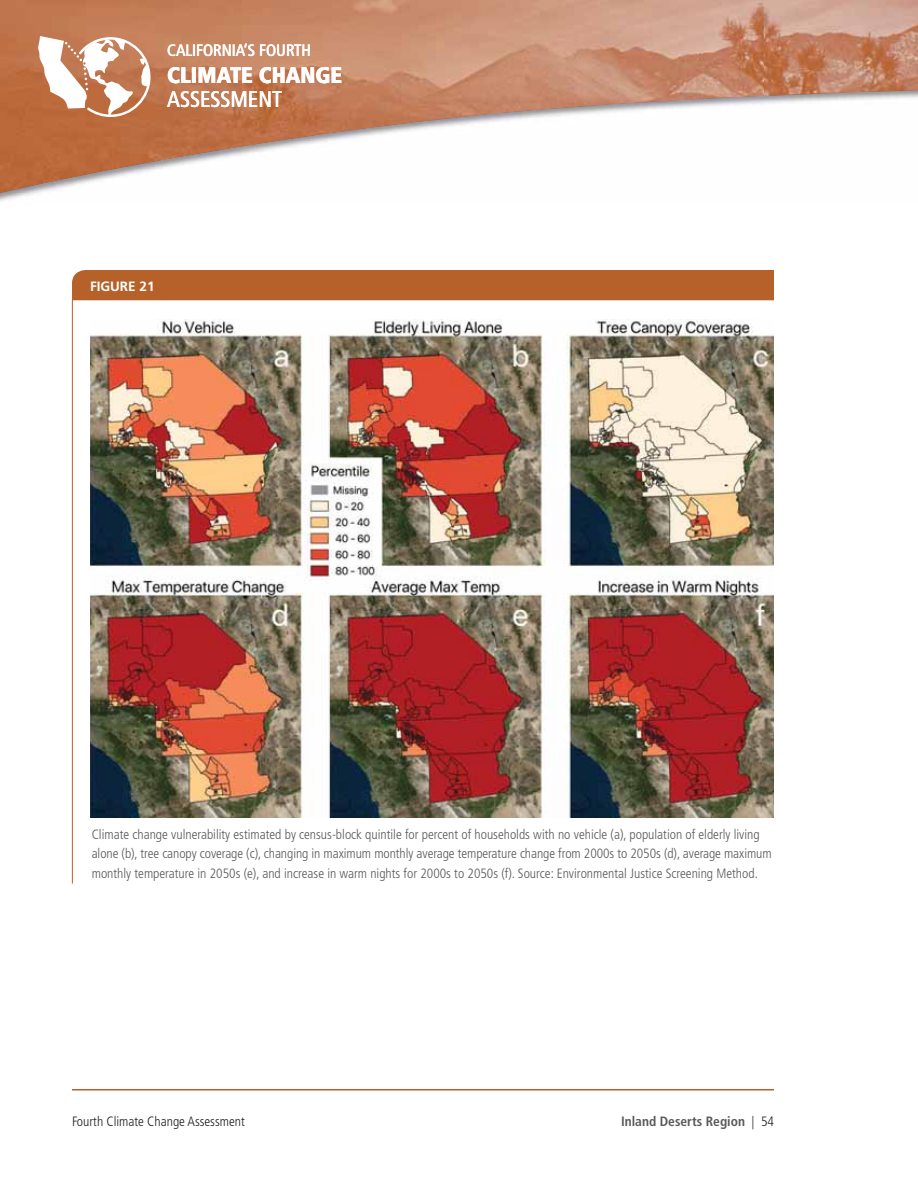
<style>
.page{position:relative;width:918px;height:1188px;background:#fff}
.page>*{position:absolute;margin:0;border:0;box-sizing:border-box;transform-origin:0 0}
.t1{font:900 condensed 22.5px "Frutiger LT Std";color:#fff}
.t2{font:condensed 22.5px "Frutiger LT Std";color:#fff}
.t3{font:condensed 16.5px "Frutiger LT Std";color:#fff}
.t4{font:300 condensed 13.5px/19.5px "Frutiger LT Std";color:#58595b}
.t5{font:300 condensed 13.5px "Frutiger LT Std";color:#231f20}
.t6{font:700 condensed 13.5px "Frutiger LT Std";color:#58595b}
.t7{font:700 13.5px "Frutiger LT Std";color:#fff}
.s1{font-weight:300;color:#231f20}
</style>
<div class="page">
<svg style="left:0;top:97px;width:918px;height:99px"></svg>
<img style="left:0;top:0;width:255px;height:193px">
<img style="left:255px;top:0;width:511px;height:145px">
<img style="left:765px;top:0;width:153px;height:97px">
<svg style="left:38px;top:36px;width:114px;height:82px"></svg>
<hr style="left:72px;top:1089px;width:702px;height:2px;background:#b56129">
<div style="left:72px;top:270px;width:702px;height:30px;background:#b56129"></div>
<hr style="left:72px;top:300px;width:1px;height:584px;background:#b56129">
<img style="left:90px;top:319px;width:684px;height:498px">
<p class="t3" style="left:167px;top:44px;width:145px">CALIFORNIA’S FOURTH</p>
<h1 class="t1" style="left:167px;top:62px;width:177px">CLIMATE CHANGE</h1>
<h1 class="t2" style="left:167px;top:90px;width:116px">ASSESSMENT</h1>
<p class="t7" style="left:90px;top:280px;width:66px">FIGURE 21</p>
<p class="t4" style="left:92px;top:825px;width:682px">Climate change vulnerability estimated by census-block quintile for percent of households with no vehicle (a), population of elderly living alone (b), tree canopy coverage (c), changing in maximum monthly average temperature change from 2000s to 2050s (d), average maximum monthly temperature in 2050s (e), and increase in warm nights for 2000s to 2050s (f). Source: Environmental Justice Screening Method.</p>
<p class="t5" style="left:72px;top:1116px;width:174px">Fourth Climate Change Assessment</p>
<p class="t6" style="left:621px;top:1116px;width:154px">Inland Deserts Region <span class="s1">| 54</span></p>
</div>
